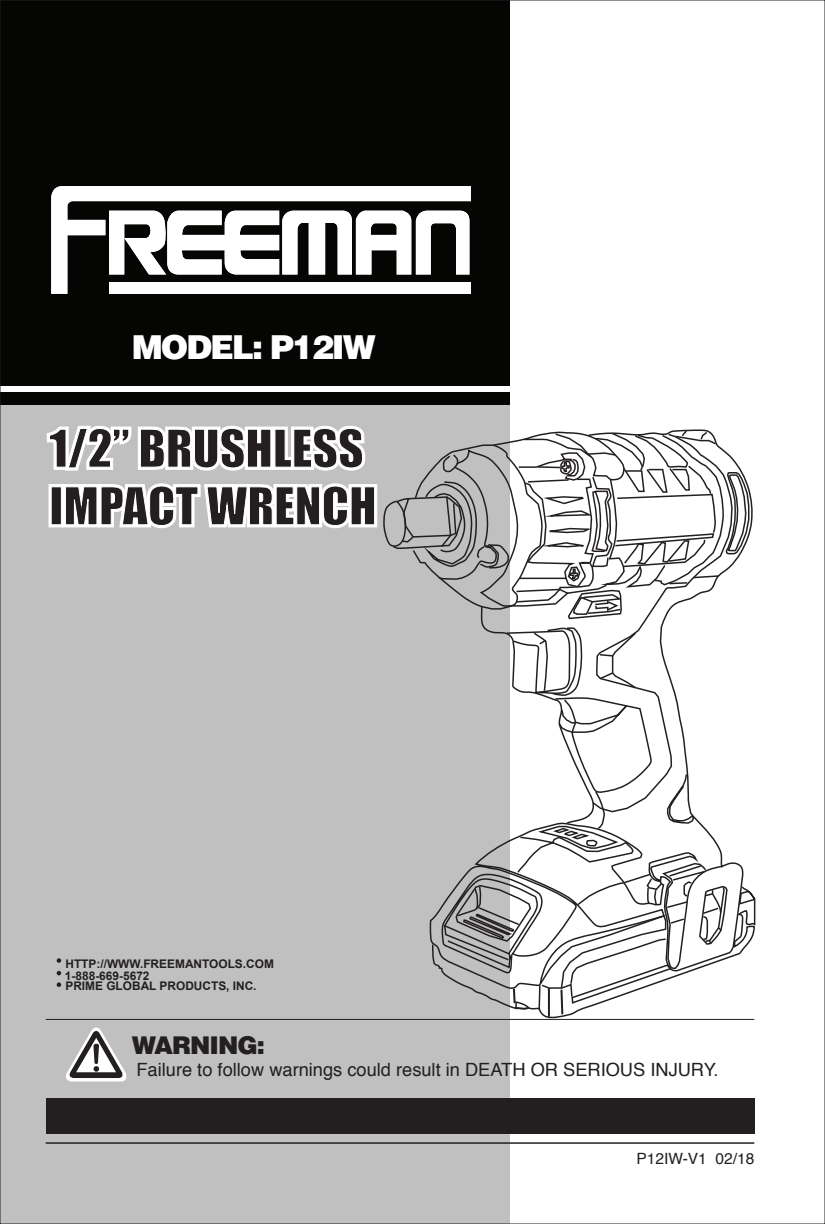
<style>
.page{position:relative;width:825px;height:1224px;background:#fff}
.page>*{position:absolute;margin:0;border:0;box-sizing:border-box;transform-origin:0 0}
.t1{font:900 33px "Helvetica";letter-spacing:-.06em;color:#fff}
.t2{font:900 24.4px "Helvetica";letter-spacing:-.045em;color:#231f20}
.t3{font:18.2px "Helvetica";color:#231f20}
.t4{font:15.6px "Helvetica";color:#231f20}
.t5{font:700 11.8px/11.4px "Arial";color:#231f20}
</style>
<div class="page">
<div style="left:0;top:0;width:509px;height:386px;background:#050504"></div>
<div style="left:0;top:404px;width:509px;height:820px;background:#c0c0c0"></div>
<div style="left:0;top:392px;width:509px;height:12px;background:#050504"></div>
<div style="left:46px;top:1099px;width:708px;height:35px;background:#231f20"></div>
<hr style="left:46px;top:1142px;width:708px;height:2px;background:#231f20">
<svg style="left:57px;top:982px;width:4px;height:5px"></svg>
<svg style="left:57px;top:971px;width:4px;height:4px"></svg>
<svg style="left:57px;top:958px;width:4px;height:5px"></svg>
<svg style="left:66px;top:1027px;width:61px;height:54px"></svg>
<hr style="left:46px;top:1019px;width:708px;height:1px;background:#231f20">
<svg style="left:51px;top:186px;width:420px;height:108px"></svg>
<svg style="left:109px;top:211px;width:360px;height:64px"></svg>
<div style="left:109px;top:282px;width:362px;height:12px;background:#fff"></div>
<svg style="left:47px;top:426px;width:84px;height:45px"></svg>
<svg style="left:138px;top:426px;width:227px;height:45px;background:#868485"></svg>
<div style="left:49px;top:484px;width:15px;height:43px;background:#f2f1f1;border:1px solid #fff"></div>
<div style="left:51px;top:487px;width:11px;height:38px;background:#231f20;border:1px solid #fff"></div>
<div style="left:349px;top:484px;width:28px;height:43px;background:#fff"></div>
<svg style="left:63px;top:483px;width:312px;height:45px;background:#858383"></svg>
<svg style="left:431px;top:891px;width:325px;height:129px"></svg>
<hr style="left:548px;top:988px;width:2px;height:29px;background:#231f20">
<svg style="left:383px;top:429px;width:367px;height:587px"></svg>
<h1 class="t1" style="left:132px;top:326px;width:246px">MODEL: P12IW</h1>
<p class="t5" style="left:65px;top:958px;width:210px">HTTP://WWW.FREEMANTOOLS.COM<br>1-888-669-5672<br>PRIME GLOBAL PRODUCTS, INC.</p>
<h2 class="t2" style="left:132px;top:1030px;width:135px">WARNING:</h2>
<h3 class="t3" style="left:136px;top:1056px;width:584px">Failure to follow warnings could result in DEATH OR SERIOUS INJURY.</h3>
<h3 class="t4" style="left:636px;top:1146px;width:119px">P12IW-V1 02/18</h3>
</div>
